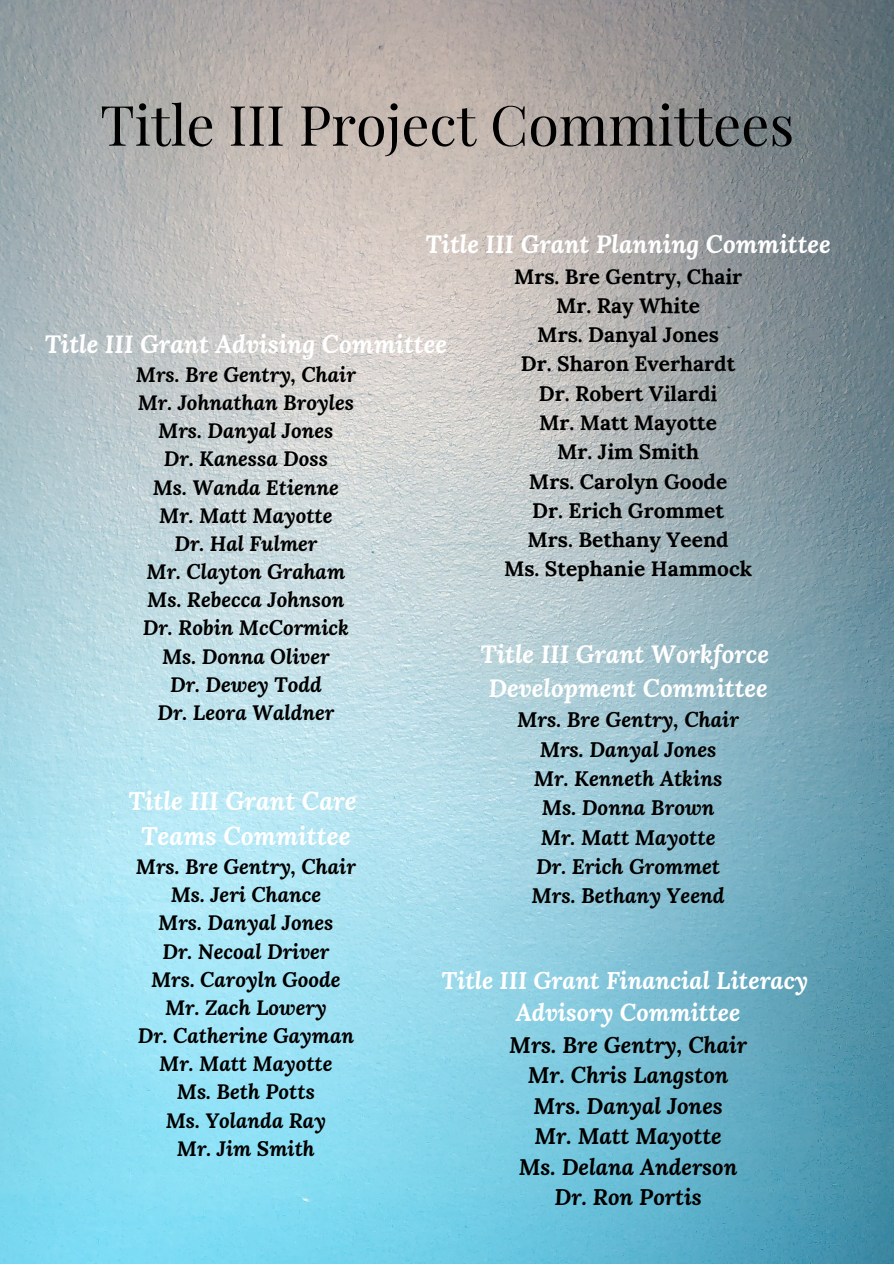
<style>
.page{position:relative;width:894px;height:1264px;background:#fff}
.page>*{position:absolute;margin:0;border:0;box-sizing:border-box;transform-origin:0 0}
.t1{font:55.5px "Playfair Display";color:#000}
.t2{font:italic 700 25.2px "Lora";color:#fff}
.t3{font:italic 700 24.9px "Lora";color:#fff}
.t4{font:italic 700 24.75px "Lora";color:#fff}
.t5{font:italic 700 23.85px "Lora";color:#fff}
.t6{font:italic 700 22.35px "Lora";color:#000}
.t7{font:700 20.85px "Lora";color:#000}
.t8{font:italic 700 20.85px "Lora";color:#000}
.t9{font:italic 700 20.7px "Lora";color:#000}
</style>
<div class="page">
<img style="left:0;top:0;width:893px;height:1263px">
<p class="t1" style="left:100px;top:86px;width:695px">Title III Project Committees</p>
<p class="t4" style="left:425px;top:227px;width:406px">Title III Grant Planning Committee</p>
<p class="t7" style="left:514px;top:262px;width:230px">Mrs. Bre Gentry, Chair</p>
<p class="t7" style="left:556px;top:292px;width:146px">Mr. Ray White</p>
<p class="t7" style="left:537px;top:321px;width:183px">Mrs. Danyal Jones</p>
<p class="t7" style="left:521px;top:350px;width:216px">Dr. Sharon Everhardt</p>
<p class="t7" style="left:538px;top:380px;width:180px">Dr. Robert Vilardi</p>
<p class="t7" style="left:539px;top:409px;width:180px">Mr. Matt Mayotte</p>
<p class="t7" style="left:557px;top:438px;width:143px">Mr. Jim Smith</p>
<p class="t7" style="left:529px;top:467px;width:200px">Mrs. Carolyn Goode</p>
<p class="t7" style="left:532px;top:497px;width:193px">Dr. Erich Grommet</p>
<p class="t7" style="left:527px;top:526px;width:203px">Mrs. Bethany Yeend</p>
<p class="t7" style="left:504px;top:555px;width:250px">Ms. Stephanie Hammock</p>
<p class="t3" style="left:45px;top:327px;width:404px">Title III Grant Advising Committee</p>
<p class="t9" style="left:136px;top:360px;width:221px">Mrs. Bre Gentry, Chair</p>
<p class="t9" style="left:138px;top:388px;width:217px">Mr. Johnathan Broyles</p>
<p class="t9" style="left:158px;top:417px;width:177px">Mrs. Danyal Jones</p>
<p class="t9" style="left:164px;top:445px;width:166px">Dr. Kanessa Doss</p>
<p class="t9" style="left:153px;top:473px;width:188px">Ms. Wanda Etienne</p>
<p class="t9" style="left:159px;top:501px;width:175px">Mr. Matt Mayotte</p>
<p class="t9" style="left:174px;top:529px;width:145px">Dr. Hal Fulmer</p>
<p class="t9" style="left:146px;top:557px;width:200px">Mr. Clayton Graham</p>
<p class="t9" style="left:147px;top:586px;width:199px">Ms. Rebecca Johnson</p>
<p class="t9" style="left:143px;top:614px;width:208px">Dr. Robin McCormick</p>
<p class="t9" style="left:162px;top:642px;width:169px">Ms. Donna Oliver</p>
<p class="t9" style="left:170px;top:670px;width:153px">Dr. Dewey Todd</p>
<p class="t9" style="left:157px;top:698px;width:178px">Dr. Leora Waldner</p>
<p class="t4" style="left:480px;top:637px;width:290px">Title III Grant Workforce</p>
<p class="t4" style="left:488px;top:671px;width:280px">Development Committee</p>
<p class="t8" style="left:517px;top:705px;width:223px">Mrs. Bre Gentry, Chair</p>
<p class="t8" style="left:539px;top:735px;width:178px">Mrs. Danyal Jones</p>
<p class="t8" style="left:533px;top:764px;width:190px">Mr. Kenneth Atkins</p>
<p class="t8" style="left:541px;top:793px;width:174px">Ms. Donna Brown</p>
<p class="t8" style="left:540px;top:823px;width:176px">Mr. Matt Mayotte</p>
<p class="t8" style="left:536px;top:852px;width:185px">Dr. Erich Grommet</p>
<p class="t8" style="left:531px;top:881px;width:195px">Mrs. Bethany Yeend</p>
<p class="t2" style="left:128px;top:784px;width:230px">Title III Grant Care</p>
<p class="t2" style="left:141px;top:818px;width:211px">Teams Committee</p>
<p class="t9" style="left:136px;top:852px;width:221px">Mrs. Bre Gentry, Chair</p>
<p class="t9" style="left:171px;top:880px;width:152px">Ms. Jeri Chance</p>
<p class="t9" style="left:158px;top:909px;width:177px">Mrs. Danyal Jones</p>
<p class="t9" style="left:162px;top:937px;width:169px">Dr. Necoal Driver</p>
<p class="t9" style="left:151px;top:965px;width:191px">Mrs. Caroyln Goode</p>
<p class="t9" style="left:165px;top:993px;width:163px">Mr. Zach Lowery</p>
<p class="t9" style="left:138px;top:1021px;width:218px">Dr. Catherine Gayman</p>
<p class="t9" style="left:159px;top:1049px;width:175px">Mr. Matt Mayotte</p>
<p class="t9" style="left:177px;top:1078px;width:139px">Ms. Beth Potts</p>
<p class="t9" style="left:166px;top:1106px;width:162px">Ms. Yolanda Ray</p>
<p class="t9" style="left:177px;top:1134px;width:139px">Mr. Jim Smith</p>
<p class="t5" style="left:441px;top:964px;width:368px">Title III Grant Financial Literacy</p>
<p class="t5" style="left:516px;top:996px;width:226px">Advisory Committee</p>
<p class="t6" style="left:509px;top:1029px;width:239px">Mrs. Bre Gentry, Chair</p>
<p class="t6" style="left:527px;top:1060px;width:202px">Mr. Chris Langston</p>
<p class="t6" style="left:533px;top:1090px;width:191px">Mrs. Danyal Jones</p>
<p class="t6" style="left:534px;top:1121px;width:189px">Mr. Matt Mayotte</p>
<p class="t6" style="left:518px;top:1151px;width:220px">Ms. Delana Anderson</p>
<p class="t6" style="left:554px;top:1181px;width:149px">Dr. Ron Portis</p>
</div>
